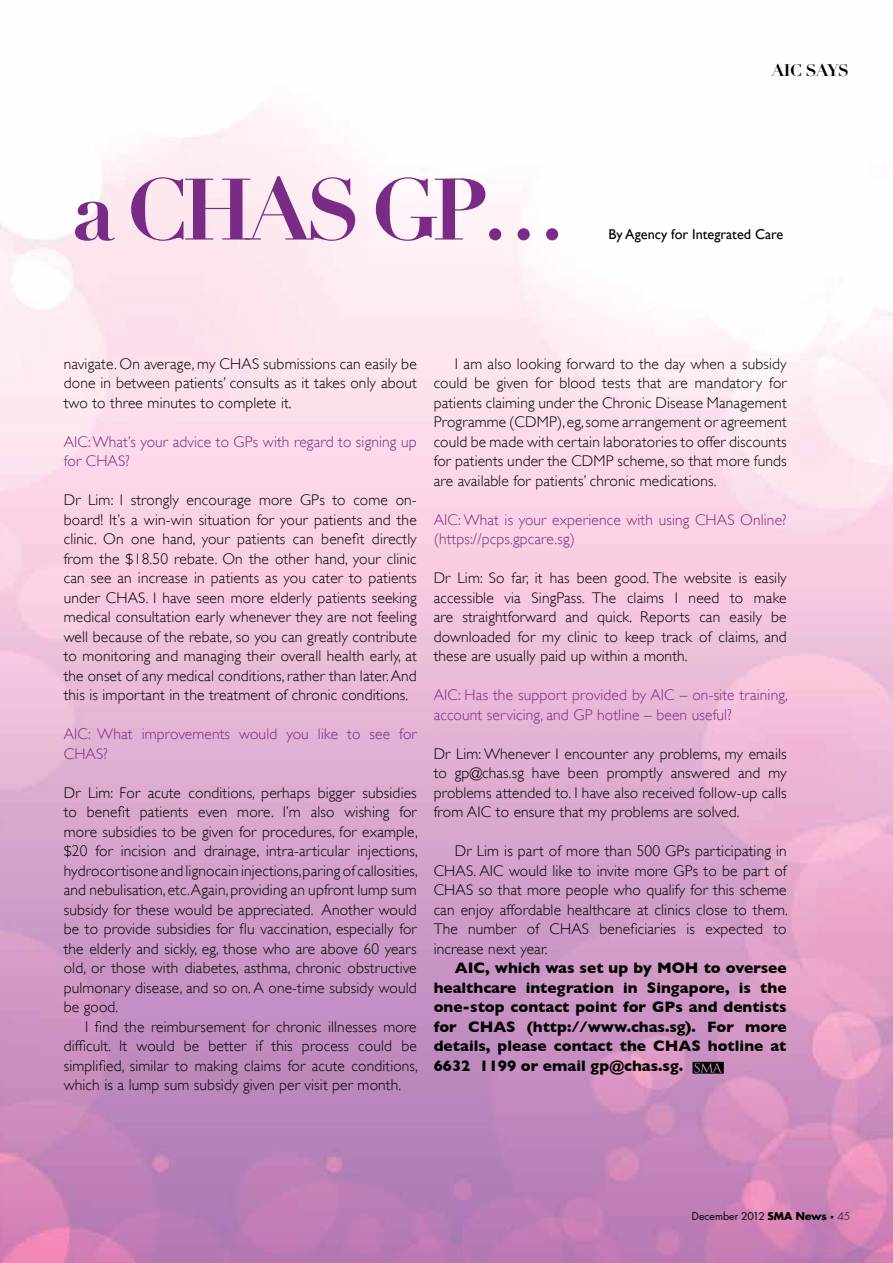
<style>
.page{position:relative;width:893px;height:1263px;background:#fff}
.page>*{position:absolute;margin:0;border:0;box-sizing:border-box;transform-origin:0 0}
.t1{font:85.5px "Didot LH Bold Os F";letter-spacing:-.075em;color:#7a2b85}
.t2{font:700 16.5px "Didot LH";letter-spacing:-.025em;color:#000}
.t3{font:300 15.45px/19.5px "Gill Sans";letter-spacing:.01em;color:#000;text-align:justify}
.t4{font:300 15.45px/19.5px "Gill Sans";letter-spacing:.01em;color:#7a2b85}
.t5{font:700 15.45px/19.5px "Gill Sans";color:#000;text-align:justify}
.t6{font:14.25px "Gill Sans";color:#000}
.t7{font:10.5px "Futura";color:#000}
.s1{font-weight:700}
.s2{font-weight:300;font-size:7.5px}
.s3{font-weight:300}
</style>
<div class="page">
<svg style="left:692px;top:1062px;width:32px;height:12px"></svg>
<h1 class="t1" style="left:71px;top:157px;width:496px">a CHAS GP…</h1>
<p class="t2" style="left:772px;top:60px;width:78px">AIC SAYS</p>
<p class="t6" style="left:608px;top:226px;width:176px">By Agency for Integrated Care</p>
<p class="t3" style="left:64px;top:354px;width:354px">navigate. On average, my CHAS submissions can easily be done in between patients’ consults as it takes only about two to three minutes to complete it.</p>
<p class="t4" style="left:64px;top:432px;width:354px">AIC:What’s your advice to GPs with regard to signing up for CHAS?</p>
<p class="t3" style="left:64px;top:490px;width:355px">Dr Lim: I strongly encourage more GPs to come on&shy;board! It’s a win-win situation for your patients and the clinic. On one hand, your patients can benefit directly from the $18.50 rebate. On the other hand, your clinic can see an increase in patients as you cater to patients under CHAS. I have seen more elderly patients seeking medical consultation early whenever they are not feeling well because of the rebate, so you can greatly contribute to monitoring and managing their overall health early, at the onset of any medical conditions, rather than later. And this is important in the treatment of chronic conditions.</p>
<p class="t4" style="left:64px;top:724px;width:354px">AIC: What improvements would you like to see for<br>CHAS?</p>
<p class="t3" style="left:64px;top:783px;width:356px">Dr Lim: For acute conditions, perhaps bigger subsidies to benefit patients even more. I’m also wishing for more subsidies to be given for procedures, for example, $20 for incision and drainage, intra-articular injections, hydrocortisone and lignocain injections, paring of callosities, and nebulisation, etc. Again, providing an upfront lump sum subsidy for these would be appreciated. Another would be to provide subsidies for flu vaccination, especially for the elderly and sickly, eg, those who are above 60 years old, or those with diabetes, asthma, chronic obstructive pulmonary disease, and so on. A one-time subsidy would be good.</p>
<p class="t3" style="left:64px;top:1017px;width:356px;text-indent:21px">I find the reimbursement for chronic illnesses more difficult. It would be better if this process could be simplified, similar to making claims for acute conditions, which is a lump sum subsidy given per visit per month.</p>
<p class="t3" style="left:434px;top:354px;width:354px;text-indent:21px">I am also looking forward to the day when a subsidy could be given for blood tests that are mandatory for patients claiming under the Chronic Disease Management Programme (CDMP), eg, some arrangement or agreement could be made with certain laboratories to offer discounts for patients under the CDMP scheme, so that more funds are available for patients’ chronic medications.</p>
<p class="t4" style="left:434px;top:510px;width:354px">AIC: What is your experience with using CHAS Online? (https://pcps.gpcare.sg)</p>
<p class="t3" style="left:434px;top:568px;width:355px">Dr Lim: So far, it has been good. The website is easily accessible via SingPass. The claims I need to make are straightforward and quick. Reports can easily be downloaded for my clinic to keep track of claims, and these are usually paid up within a month.</p>
<p class="t4" style="left:434px;top:685px;width:356px">AIC: Has the support provided by AIC – on-site training, account servicing, and GP hotline – been useful?</p>
<p class="t3" style="left:434px;top:744px;width:354px">Dr Lim: Whenever I encounter any problems, my emails to gp@chas.sg have been promptly answered and my problems attended to. I have also received follow-up calls from AIC to ensure that my problems are solved.</p>
<p class="t3" style="left:434px;top:841px;width:356px;text-indent:21px">Dr Lim is part of more than 500 GPs participating in CHAS. AIC would like to invite more GPs to be part of CHAS so that more people who qualify for this scheme can enjoy affordable healthcare at clinics close to them.<br>The number of CHAS beneficiaries is expected to increase next year.</p>
<p class="t5" style="left:434px;top:958px;width:354px;text-indent:21px">AIC, which was set up by MOH to oversee healthcare integration in Singapore, is the one-stop contact point for GPs and dentists for CHAS (http://www.chas.sg). For more details, please contact the CHAS hotline at 6632 1199 or email gp@chas.sg.</p>
<p class="t7" style="left:692px;top:1209px;width:160px">December 2012 <span class="s1">SMA News</span> <span class="s2">•</span> <span class="s3">45</span></p>
</div>
